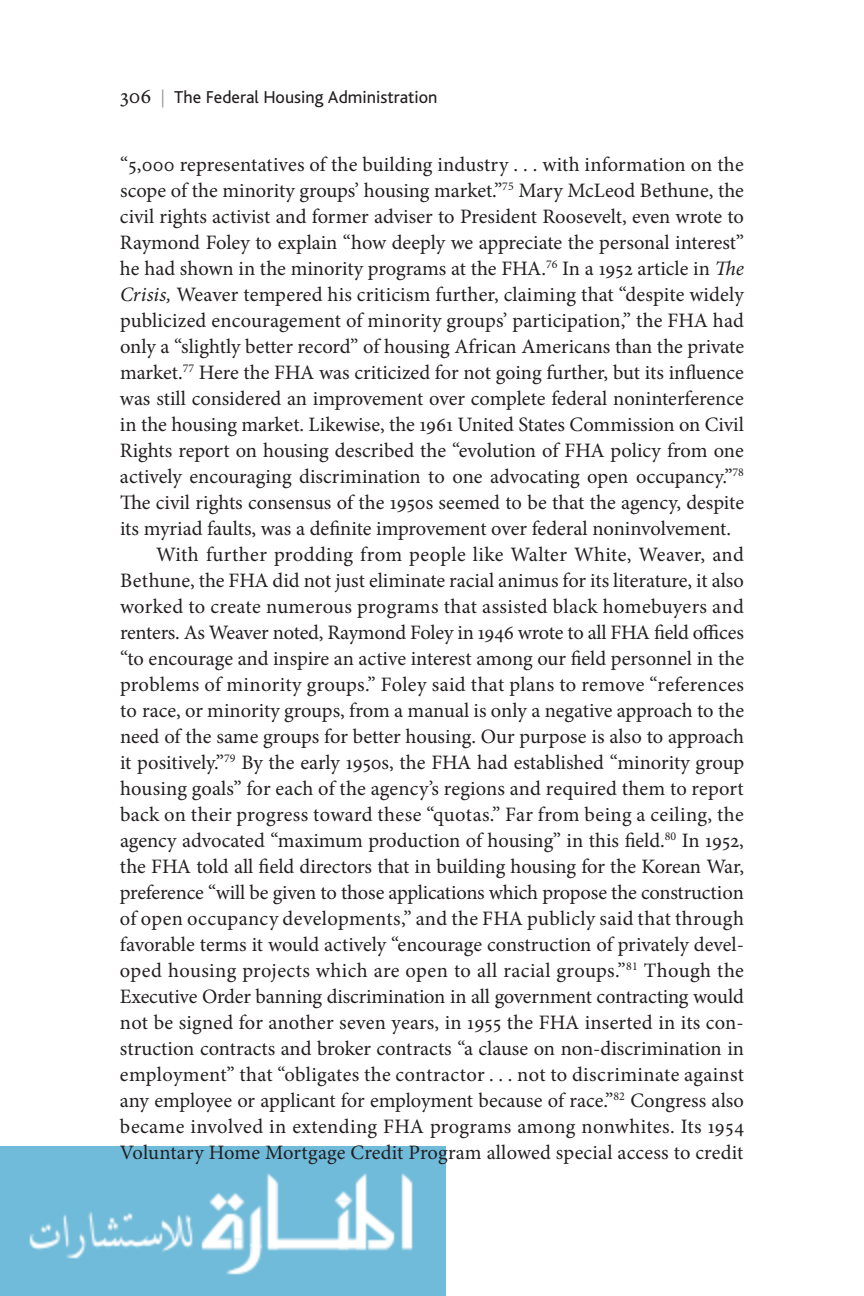
<style>
.page{position:relative;width:864px;height:1296px;background:#fff}
.page>*{position:absolute;margin:0;border:0;box-sizing:border-box;transform-origin:0 0}
.t1{font:20.4px "Minion Pro";color:#231f20}
.t2{font:20.4px "Minion Pro";letter-spacing:.02em;color:#231f20}
.t3{font:18px "Bliss";color:#231f20}
.s1{font-family:"Minion Pro";font-size:22px}
.s2{font-family:"Minion Pro";color:#939598}
.s3{font-style:italic}
</style>
<div class="page">
<img style="left:0;top:1146px;width:446px;height:150px">
<p class="t3" style="left:120px;top:91px;width:319px"><span class="s1">306</span> <span class="s2">|</span> The Federal Housing Administration</p>
<p class="t1" style="left:120px;top:156px;width:625px">“5,000 representatives of the building industry . . . with information on the</p>
<p class="t1" style="left:120px;top:182px;width:626px">scope of the minority groups’ housing market.” <sup>75</sup> Mary McLeod Bethune, the</p>
<p class="t1" style="left:120px;top:208px;width:626px">civil rights activist and former adviser to President Roosevelt, even wrote to</p>
<p class="t1" style="left:120px;top:234px;width:625px">Raymond Foley to explain “how deeply we appreciate the personal interest”</p>
<p class="t1" style="left:120px;top:260px;width:626px">he had shown in the minority programs at the FHA. <sup>76</sup> In a 1952 article in <span class="s3">The</span></p>
<p class="t1" style="left:120px;top:286px;width:626px"><span class="s3">Crisis,</span> Weaver tempered his criticism further, claiming that “despite widely</p>
<p class="t1" style="left:120px;top:312px;width:626px">publicized encouragement of minority groups’ participation,” the FHA had</p>
<p class="t1" style="left:120px;top:338px;width:626px">only a “slightly better record” of housing African Americans than the private</p>
<p class="t1" style="left:120px;top:364px;width:626px">market. <sup>77</sup> Here the FHA was criticized for not going further, but its influence</p>
<p class="t1" style="left:120px;top:390px;width:625px">was still considered an improvement over complete federal noninterference</p>
<p class="t1" style="left:120px;top:416px;width:625px">in the housing market. Likewise, the 1961 United States Commission on Civil</p>
<p class="t1" style="left:120px;top:442px;width:625px">Rights report on housing described the “evolution of FHA policy from one</p>
<p class="t1" style="left:120px;top:468px;width:626px">actively encouraging discrimination to one advocating open occupancy.” <sup>78</sup></p>
<p class="t1" style="left:120px;top:494px;width:626px">The civil rights consensus of the 1950s seemed to be that the agency, despite</p>
<p class="t1" style="left:120px;top:520px;width:613px">its myriad faults, was a definite improvement over federal noninvolvement.</p>
<p class="t1" style="left:156px;top:546px;width:589px">With further prodding from people like Walter White, Weaver, and</p>
<p class="t1" style="left:120px;top:572px;width:626px">Bethune, the FHA did not just eliminate racial animus for its literature, it also</p>
<p class="t1" style="left:120px;top:598px;width:625px">worked to create numerous programs that assisted black homebuyers and</p>
<p class="t1" style="left:120px;top:624px;width:626px">renters. As Weaver noted, Raymond Foley in 1946 wrote to all FHA field offices</p>
<p class="t1" style="left:120px;top:650px;width:626px">“to encourage and inspire an active interest among our field personnel in the</p>
<p class="t1" style="left:120px;top:676px;width:626px">problems of minority groups.” Foley said that plans to remove “references</p>
<p class="t1" style="left:120px;top:702px;width:626px">to race, or minority groups, from a manual is only a negative approach to the</p>
<p class="t1" style="left:120px;top:728px;width:626px">need of the same groups for better housing. Our purpose is also to approach</p>
<p class="t1" style="left:120px;top:754px;width:626px">it positively.” <sup>79</sup> By the early 1950s, the FHA had established “minority group</p>
<p class="t1" style="left:120px;top:780px;width:625px">housing goals” for each of the agency’s regions and required them to report</p>
<p class="t2" style="left:120px;top:806px;width:625px">back on their progress toward these “quotas.” Far from being a ceiling, the</p>
<p class="t1" style="left:120px;top:832px;width:626px">agency advocated “maximum production of housing” in this field. <sup>80</sup> In 1952,</p>
<p class="t1" style="left:120px;top:858px;width:626px">the FHA told all field directors that in building housing for the Korean War,</p>
<p class="t1" style="left:120px;top:884px;width:625px">preference “will be given to those applications which propose the construction</p>
<p class="t1" style="left:120px;top:910px;width:626px">of open occupancy developments,” and the FHA publicly said that through</p>
<p class="t1" style="left:120px;top:936px;width:626px">favorable terms it would actively “encourage construction of privately devel-</p>
<p class="t1" style="left:120px;top:962px;width:626px">oped housing projects which are open to all racial groups.” <sup>81</sup> Though the</p>
<p class="t1" style="left:120px;top:988px;width:626px">Executive Order banning discrimination in all government contracting would</p>
<p class="t1" style="left:120px;top:1014px;width:625px">not be signed for another seven years, in 1955 the FHA inserted in its con-</p>
<p class="t1" style="left:120px;top:1040px;width:626px">struction contracts and broker contracts “a clause on non-discrimination in</p>
<p class="t2" style="left:120px;top:1066px;width:626px">employment” that “obligates the contractor . . . not to discriminate against</p>
<p class="t1" style="left:120px;top:1092px;width:626px">any employee or applicant for employment because of race.” <sup>82</sup> Congress also</p>
<p class="t2" style="left:120px;top:1118px;width:625px">became involved in extending FHA programs among nonwhites. Its 1954</p>
<p class="t1" style="left:120px;top:1144px;width:625px">Voluntary Home Mortgage Credit Program allowed special access to credit</p>
</div>
